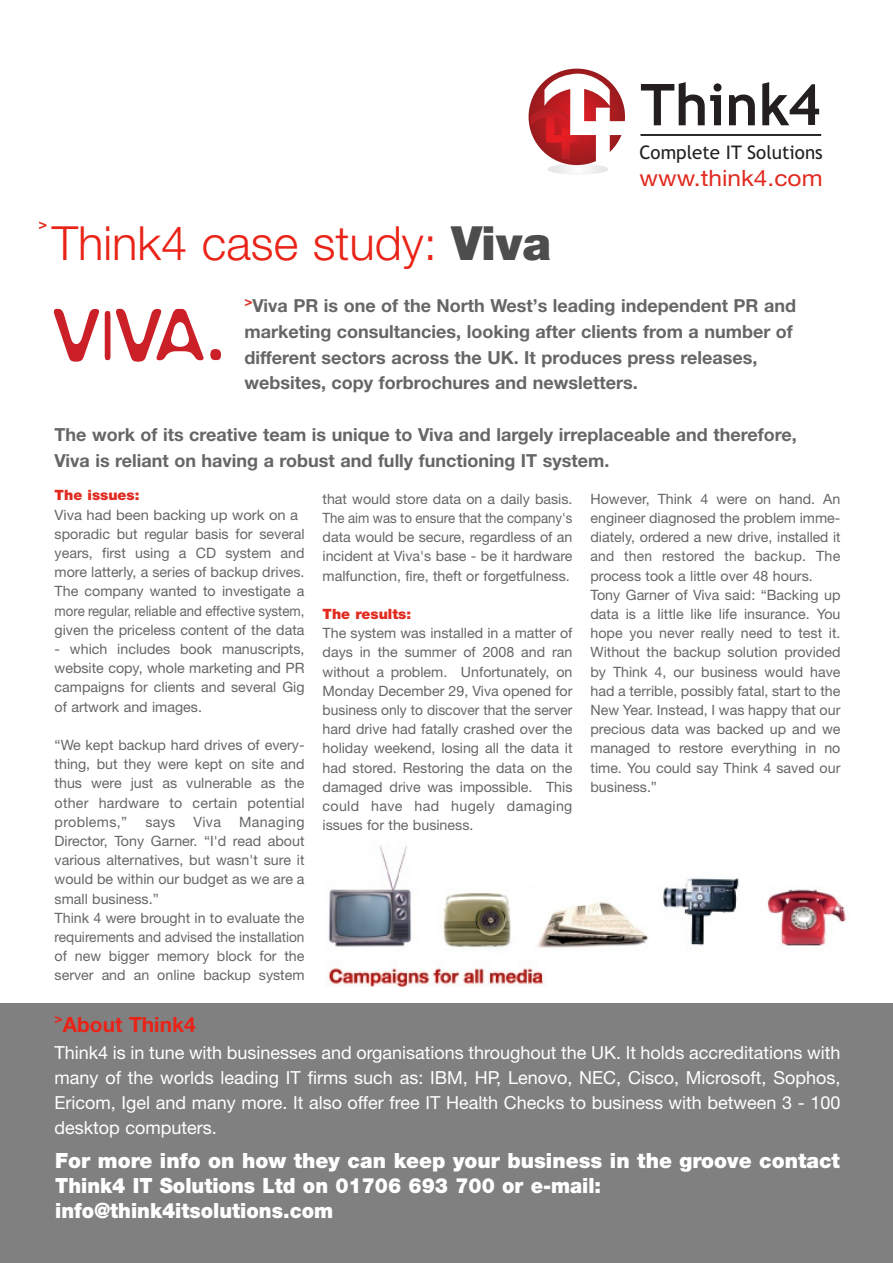
<style>
.page{position:relative;width:893px;height:1263px;background:#fff}
.page>*{position:absolute;margin:0;border:0;box-sizing:border-box;transform-origin:0 0}
.t1{font:700 57.75px "Trebuchet MS";color:#231f20}
.t2{font:300 47.25px "Helvetica Neue";color:#e92317}
.t3{font:22.5px "Helvetica Neue";color:#e12a20;scale:1.09 1}
.t4{font:900 21px/25.2px "Helvetica Neue";color:#fff}
.t5{font:700 21px "Helvetica Neue";color:#e92317}
.t6{font:18.75px "Trebuchet MS";color:#231f20}
.t7{font:700 18px/25.8px "Helvetica Neue";color:#666}
.t8{font:18px/25.2px "Helvetica Neue";color:#fff;text-align:justify}
.t9{font:700 14.55px "Helvetica Neue";color:#e12a20}
.t10{font:14.25px/19.2px "Helvetica Neue";color:#666;text-align:justify}
.t11{font:14.25px/19.2px "Helvetica Neue";color:#666;scale:1.04 1}
.t12{font:900 14.25px "Helvetica Neue";color:#e12a20}
.s1{font-weight:900;color:#4d4d4d}
</style>
<div class="page">
<div style="left:547px;top:164px;width:61px;height:11px;background:#f0f1f2;border-radius:50%"></div>
<svg style="left:530px;top:73px;width:95px;height:91px"></svg>
<hr style="left:641px;top:134px;width:180px;height:2px;background:#231f20">
<svg style="left:790px;top:84px;width:29px;height:41px"></svg>
<svg style="left:54px;top:309px;width:45px;height:53px"></svg>
<svg style="left:105px;top:309px;width:99px;height:53px"></svg>
<div style="left:210px;top:349px;width:11px;height:11px;background:#cb2027;border-radius:50%"></div>
<div style="left:0;top:1003px;width:893px;height:260px;background:#808080"></div>
<img style="left:328px;top:846px;width:519px;height:141px">
<p class="t9" style="left:39px;top:219px;width:10px">&gt;</p>
<h2 class="t2" style="left:52px;top:226px;width:501px">Think4 case study: <span class="s1">Viva</span></h2>
<h1 class="t1" style="left:640px;top:72px;width:151px">Think</h1>
<h3 class="t6" style="left:639px;top:142px;width:185px">Complete IT Solutions</h3>
<h3 class="t3" style="left:639px;top:169px;width:169px">www.think4.com</h3>
<p class="t7" style="left:244px;top:294px;width:553px"><sup>&gt;</sup>Viva PR is one of the North West’s leading independent PR and marketing consultancies, looking after clients from a number of different sectors across the UK. It produces press releases, websites, copy forbrochures and newsletters.</p>
<p class="t7" style="left:55px;top:423px;width:744px">The work of its creative team is unique to Viva and largely irreplaceable and therefore,<br>Viva is reliant on having a robust and fully functioning IT system.</p>
<p class="t12" style="left:55px;top:490px;width:86px">The issues:</p>
<p class="t11" style="left:55px;top:506px;width:242px">Viva had been backing up work on a sporadic but regular basis for several years, first using a CD system and more latterly, a series of backup drives.<br>The company wanted to investigate a more regular, reliable and effective system, given the priceless content of the data</p>
<p class="t10" style="left:55px;top:641px;width:251px">- which includes book manuscripts, website copy, whole marketing and PR campaigns for clients and several Gig of artwork and images.</p>
<p class="t10" style="left:55px;top:737px;width:251px">“We kept backup hard drives of every&shy;thing, but they were kept on site and thus were just as vulnerable as the other hardware to certain potential problems,”</p>
<p class="t10" style="left:55px;top:813px;width:251px;text-align:left;text-indent:185px">Managing<br>Director, Tony Garner. “I'd read about various alternatives, but wasn't sure it would be within our budget as we are a small business.”<br>Think 4 were brought in to evaluate the requirements and advised the installation of new bigger memory block for the server and an online backup system</p>
<p class="t10" style="left:145px;top:813px;width:31px">says</p>
<p class="t10" style="left:194px;top:813px;width:29px">Viva</p>
<p class="t10" style="left:323px;top:490px;width:251px">that would store data on a daily basis.<br>The aim was to ensure that the company's data would be secure, regardless of an incident at Viva's base - be it hardware malfunction, fire, theft or forgetfulness.</p>
<p class="t12" style="left:323px;top:609px;width:90px">The results:</p>
<p class="t10" style="left:323px;top:625px;width:251px">The system was installed in a matter of days in the summer of 2008 and ran without a problem. Unfortunately, on Monday December 29, Viva opened for business only to discover that the server hard drive had fatally crashed over the holiday weekend, losing all the data it had stored. Restoring the data on the damaged drive was impossible. This could have had hugely damaging issues for the business.</p>
<p class="t10" style="left:590px;top:490px;width:251px;text-align:left">However, Think 4 were on hand. An engineer diagnosed the problem imme&shy;diately, ordered a new drive, installed it and then restored the backup. The process took a little over 48 hours.<br>Tony Garner of Viva said: “Backing up data is a little like life insurance. You hope you never really need to test it.<br>Without the backup solution provided by Think 4, our business would have had a terrible, possibly fatal, start to the New Year. Instead, I was happy that our precious data was backed up and we managed to restore everything in no time. You could say Think 4 saved our business.”</p>
<h3 class="t5" style="left:55px;top:1017px;width:143px"><sup>&gt;</sup>About Think4</h3>
<p class="t8" style="left:55px;top:1041px;width:787px">Think4 is in tune with businesses and organisations throughout the UK. It holds accreditations with many of the worlds leading IT firms such as: IBM, HP, Lenovo, NEC, Cisco, Microsoft, Sophos, Ericom, Igel and many more. It also offer free IT Health Checks to business with between 3 - 100 desktop computers.</p>
<h3 class="t4" style="left:55px;top:1149px;width:786px">For more info on how they can keep your business in the groove contact<br>Think4 IT Solutions Ltd on 01706 693 700 or e-mail: info@think4itsolutions.com</h3>
</div>
